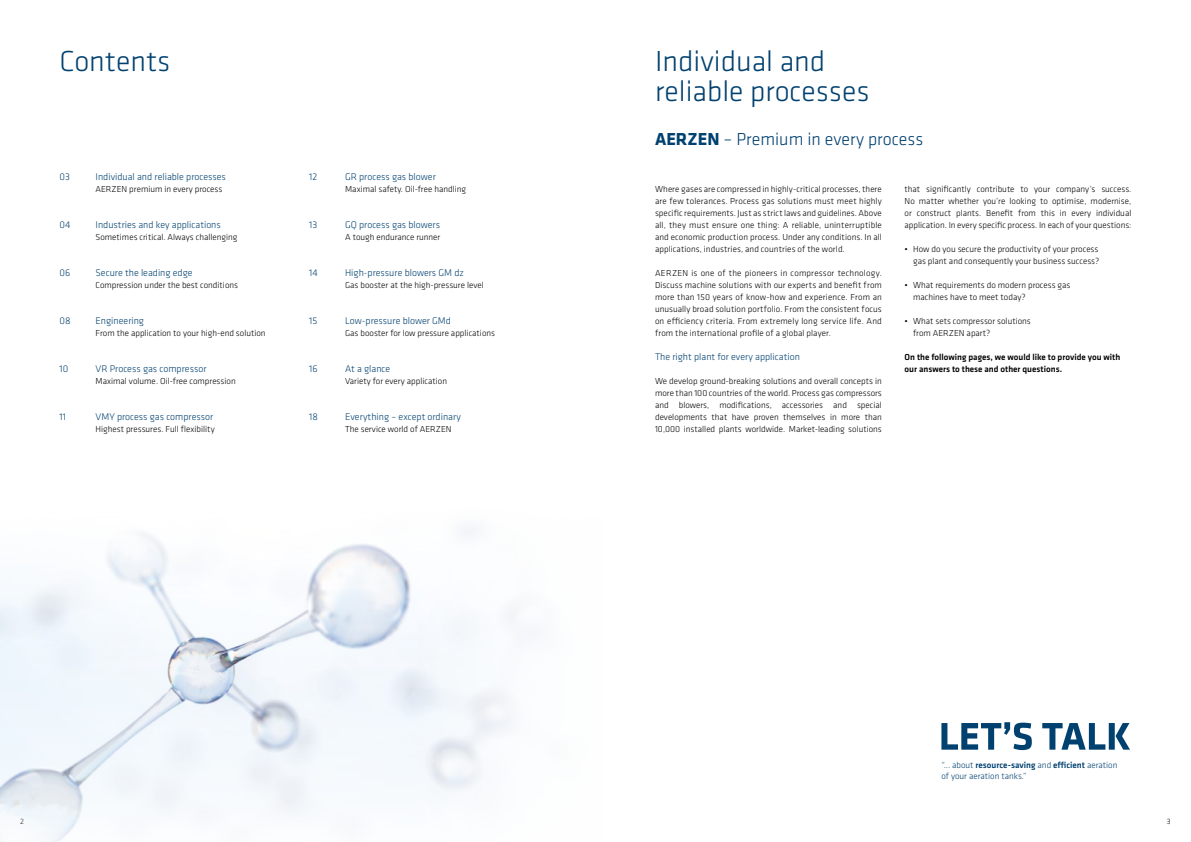
<style>
.page{position:relative;width:1191px;height:842px;background:#fff}
.page>*{position:absolute;margin:0;border:0;box-sizing:border-box;transform-origin:0 0}
.t1{font:300 30px/30px "Klavika";color:#004170}
.t2{font:300 18px "Klavika";color:#004170}
.t3{font:300 10px "Klavika";color:#004170}
.t4{font:300 9px/12px "Klavika";color:#000;text-align:justify}
.t5{font:300 9px/12px "Klavika";color:#020203}
.t6{font:500 9px/12px "Klavika";color:#000}
.t7{font:300 9px/10.8px "Klavika";color:#004170}
.t8{font:300 8px "Klavika";color:#000}
.s1{font-weight:700}
.s2{font-weight:500}
</style>
<div class="page">
<img style="left:0;top:534px;width:409px;height:308px">
<svg style="left:941px;top:722px;width:189px;height:28px"></svg>
<h1 class="t1" style="left:60px;top:45px;width:112px">Contents</h1>
<p class="t3" style="left:60px;top:171px;width:12px">03</p>
<p class="t3" style="left:96px;top:171px;width:132px">Individual and reliable processes</p>
<p class="t5" style="left:96px;top:183px;width:128px">AERZEN premium in every process</p>
<p class="t3" style="left:60px;top:219px;width:12px">04</p>
<p class="t3" style="left:96px;top:219px;width:127px">Industries and key applications</p>
<p class="t5" style="left:96px;top:231px;width:143px">Sometimes critical. Always challenging</p>
<p class="t3" style="left:60px;top:267px;width:12px">06</p>
<p class="t3" style="left:96px;top:267px;width:99px">Secure the leading edge</p>
<p class="t5" style="left:96px;top:279px;width:144px">Compression under the best conditions</p>
<p class="t3" style="left:60px;top:315px;width:13px">08</p>
<p class="t3" style="left:96px;top:315px;width:50px">Engineering</p>
<p class="t5" style="left:96px;top:327px;width:172px">From the application to your high-end solution</p>
<p class="t3" style="left:60px;top:363px;width:10px">10</p>
<p class="t3" style="left:96px;top:363px;width:112px">VR Process gas compressor</p>
<p class="t5" style="left:96px;top:375px;width:142px">Maximal volume. Oil-free compression</p>
<p class="t3" style="left:60px;top:411px;width:8px">11</p>
<p class="t3" style="left:96px;top:411px;width:119px">VMY process gas compressor</p>
<p class="t5" style="left:96px;top:423px;width:121px">Highest pressures. Full flexibility</p>
<p class="t3" style="left:309px;top:171px;width:10px">12</p>
<p class="t3" style="left:345px;top:171px;width:92px">GR process gas blower</p>
<p class="t5" style="left:345px;top:183px;width:123px">Maximal safety. Oil-free handling</p>
<p class="t3" style="left:309px;top:219px;width:10px">13</p>
<p class="t3" style="left:345px;top:219px;width:96px">GQ process gas blowers</p>
<p class="t5" style="left:345px;top:231px;width:97px">A tough endurance runner</p>
<p class="t3" style="left:309px;top:267px;width:10px">14</p>
<p class="t3" style="left:345px;top:267px;width:120px">High-pressure blowers GM dz</p>
<p class="t5" style="left:345px;top:279px;width:140px">Gas booster at the high-pressure level</p>
<p class="t3" style="left:309px;top:315px;width:10px">15</p>
<p class="t3" style="left:345px;top:315px;width:107px">Low-pressure blower GMd</p>
<p class="t5" style="left:345px;top:327px;width:151px">Gas booster for low pressure applications</p>
<p class="t3" style="left:309px;top:363px;width:10px">16</p>
<p class="t3" style="left:345px;top:363px;width:47px">At a glance</p>
<p class="t5" style="left:345px;top:375px;width:103px">Variety for every application</p>
<p class="t3" style="left:309px;top:411px;width:10px">18</p>
<p class="t3" style="left:345px;top:411px;width:117px">Everything – except ordinary</p>
<p class="t5" style="left:345px;top:423px;width:108px">The service world of AERZEN</p>
<h1 class="t1" style="left:655px;top:46px;width:216px">Individual and reliable processes</h1>
<h2 class="t2" style="left:655px;top:128px;width:270px"><span class="s1">AERZEN</span> – Premium in every process</h2>
<p class="t4" style="left:655px;top:183px;width:228px">Where gases are compressed in highly-critical processes, there are few tolerances. Process gas solutions must meet highly specific requirements. Just as strict laws and guidelines. Above all, they must ensure one thing: A reliable, uninterruptible and economic production process. Under any conditions. In all applications, industries, and countries of the world.</p>
<p class="t4" style="left:655px;top:267px;width:228px">AERZEN is one of the pioneers in compressor technology.<br>Discuss machine solutions with our experts and benefit from more than 150 years of know-how and experience. From an unusually broad solution portfolio. From the consistent focus on efficiency criteria. From extremely long service life. And from the international profile of a global player.</p>
<p class="t3" style="left:655px;top:351px;width:146px">The right plant for every application</p>
<p class="t4" style="left:655px;top:375px;width:228px">We develop ground-breaking solutions and overall concepts in more than 100 countries of the world. Process gas compressors and blowers, modifications, accessories and special developments that have proven themselves in more than 10,000 installed plants worldwide. Market-leading solutions</p>
<p class="t4" style="left:904px;top:183px;width:228px">that significantly contribute to your company’s success.<br>No matter whether you’re looking to optimise, modernise, or construct plants. Benefit from this in every individual application. In every specific process. In each of your questions:</p>
<p class="t5" style="left:904px;top:243px;width:196px;text-align:right">• How do you secure the productivity of your process gas plant and consequently your business success?</p>
<p class="t5" style="left:913px;top:279px;width:159px;text-indent:-9px">• What requirements do modern process gas machines have to meet today?</p>
<p class="t5" style="left:913px;top:315px;width:119px;text-indent:-9px">• What sets compressor solutions from AERZEN apart?</p>
<p class="t6" style="left:904px;top:351px;width:217px">On the following pages, we would like to provide you with our answers to these and other questions.</p>
<p class="t7" style="left:941px;top:759px;width:177px">“... about <span class="s2">resource-saving</span> and <span class="s2">efficient</span> aeration of your aeration tanks.”</p>
<p class="t8" style="left:20px;top:816px;width:5px">2</p>
<p class="t8" style="left:1166px;top:816px;width:5px">3</p>
</div>
